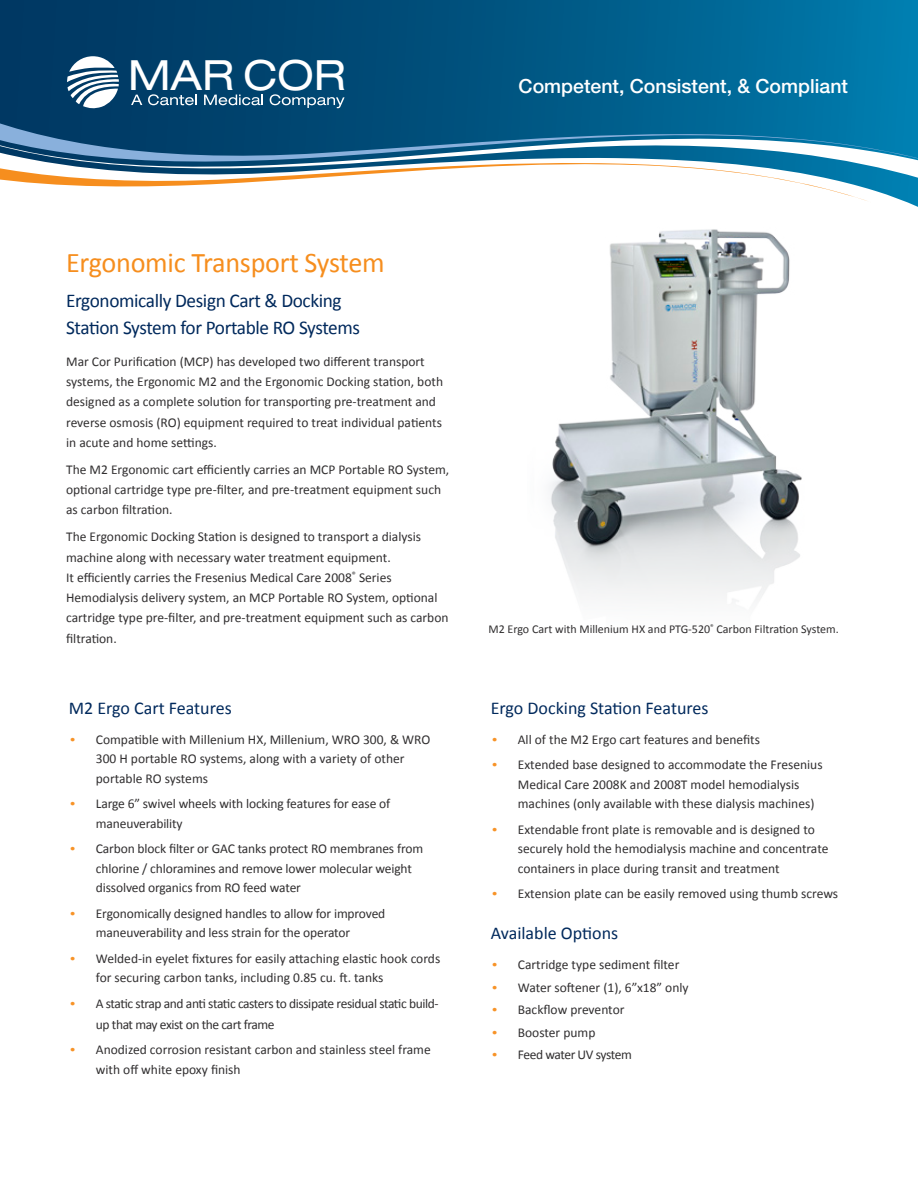
<style>
.page{position:relative;width:918px;height:1188px;background:#fff}
.page>*{position:absolute;margin:0;border:0;box-sizing:border-box;transform-origin:0 0}
.t1{font:expanded 41.7px "Helvetica Neue LT Std";color:#fff}
.t2{font:28.5px "Calibri";letter-spacing:-.01em;color:#f68e1e}
.t3{font:19.5px/27px "Calibri";letter-spacing:-.02em;color:#00295c}
.t4{font:500 19.5px "Helvetica Neue LT Std";color:#fff}
.t5{font:18px "Calibri";color:#00295c}
.t6{font:13.5px/19.5px "Calibri";color:#312f30}
.t7{font:13.5px/21px "Calibri";letter-spacing:-.03em;color:#312f30}
.t8{font:13.5px "Calibri";letter-spacing:-.04em;color:#312f30}
.t9{font:12px "Calibri";color:#312f30}
.s1{font-family:"Century Gothic";font-size:12px;color:#f79328}
</style>
<div class="page">
<img style="left:550px;top:229px;width:252px;height:372px">
<svg style="left:0;top:0;width:918px;height:207px;background:#025986"></svg>
<svg style="left:0;top:190px;width:872px;height:17px"></svg>
<svg style="left:0;top:184px;width:918px;height:6px"></svg>
<svg style="left:0;top:61px;width:918px;height:123px"></svg>
<svg style="left:67px;top:30px;width:293px;height:88px;background:#145078"></svg>
<p class="t1" style="left:128px;top:49px;width:219px">MAR COR</p>
<p class="t4" style="left:519px;top:74px;width:331px">Competent, Consistent, &amp; Compliant</p>
<p class="t2" style="left:66px;top:244px;width:320px">Ergonomic Transport System</p>
<p class="t3" style="left:66px;top:287px;width:295px">Ergonomically Design Cart &amp; Docking<br>Station System for Portable RO Systems</p>
<p class="t6" style="left:66px;top:351px;width:378px;line-height:20.2px">Mar Cor Purification (MCP) has developed two different transport systems, the Ergonomic M2 and the Ergonomic Docking station, both designed as a complete solution for transporting pre-treatment and reverse osmosis (RO) equipment required to treat individual patients in acute and home settings.</p>
<p class="t6" style="left:66px;top:459px;width:385px;line-height:20.2px">The M2 Ergonomic cart efficiently carries an MCP Portable RO System, optional cartridge type pre-filter, and pre-treatment equipment such as carbon filtration.</p>
<p class="t6" style="left:66px;top:527px;width:384px;line-height:20.2px">The Ergonomic Docking Station is designed to transport a dialysis machine along with necessary water treatment equipment.<br>It efficiently carries the Fresenius Medical Care 2008<sup>®</sup> Series Hemodialysis delivery system, an MCP Portable RO System, optional cartridge type pre-filter, and pre-treatment equipment such as carbon filtration.</p>
<p class="t5" style="left:69px;top:696px;width:164px">M2 Ergo Cart Features</p>
<p class="t6" style="left:96px;top:729px;width:336px;text-indent:-27px"><span class="s1">•</span> Compatible with Millenium HX, Millenium, WRO 300, &amp; WRO<br>300 H portable RO systems, along with a variety of other portable RO systems</p>
<p class="t6" style="left:96px;top:794px;width:296px;text-indent:-27px"><span class="s1">•</span> Large 6” swivel wheels with locking features for ease of maneuverability</p>
<p class="t6" style="left:96px;top:839px;width:329px;text-indent:-27px"><span class="s1">•</span> Carbon block filter or GAC tanks protect RO membranes from chlorine / chloramines and remove lower molecular weight dissolved organics from RO feed water</p>
<p class="t6" style="left:96px;top:903px;width:291px;text-indent:-27px"><span class="s1">•</span> Ergonomically designed handles to allow for improved maneuverability and less strain for the operator</p>
<p class="t6" style="left:96px;top:948px;width:346px;text-indent:-27px"><span class="s1">•</span> Welded-in eyelet fixtures for easily attaching elastic hook cords for securing carbon tanks, including 0.85 cu. ft. tanks</p>
<p class="t7" style="left:96px;top:993px;width:344px;text-indent:-27px"><span class="s1">•</span> A static strap and anti static casters to dissipate residual static build&shy;up that may exist on the cart frame</p>
<p class="t6" style="left:96px;top:1040px;width:336px;text-indent:-27px"><span class="s1">•</span> Anodized corrosion resistant carbon and stainless steel frame with off white epoxy finish</p>
<p class="t9" style="left:488px;top:622px;width:352px">M2 Ergo Cart with Millenium HX and PTG-520<sup>®</sup> Carbon Filtration System.</p>
<p class="t5" style="left:491px;top:696px;width:219px">Ergo Docking Station Features</p>
<p class="t6" style="left:491px;top:729px;width:271px"><span class="s1">•</span> All of the M2 Ergo cart features and benefits</p>
<p class="t6" style="left:518px;top:755px;width:306px;text-indent:-27px"><span class="s1">•</span> Extended base designed to accommodate the Fresenius<br>Medical Care 2008K and 2008T model hemodialysis machines (only available with these dialysis machines)</p>
<p class="t6" style="left:518px;top:819px;width:312px;text-indent:-27px"><span class="s1">•</span> Extendable front plate is removable and is designed to securely hold the hemodialysis machine and concentrate containers in place during transit and treatment</p>
<p class="t6" style="left:491px;top:884px;width:349px"><span class="s1">•</span> Extension plate can be easily removed using thumb screws</p>
<p class="t5" style="left:491px;top:922px;width:129px">Available Options</p>
<p class="t6" style="left:491px;top:955px;width:190px"><span class="s1">•</span> Cartridge type sediment filter</p>
<p class="t6" style="left:491px;top:977px;width:199px"><span class="s1">•</span> Water softener (1), 6”x18” only</p>
<p class="t6" style="left:491px;top:1000px;width:135px"><span class="s1">•</span> Backflow preventor</p>
<p class="t6" style="left:491px;top:1022px;width:106px"><span class="s1">•</span> Booster pump</p>
<p class="t8" style="left:491px;top:1046px;width:142px"><span class="s1">•</span> Feed water UV system</p>
</div>
